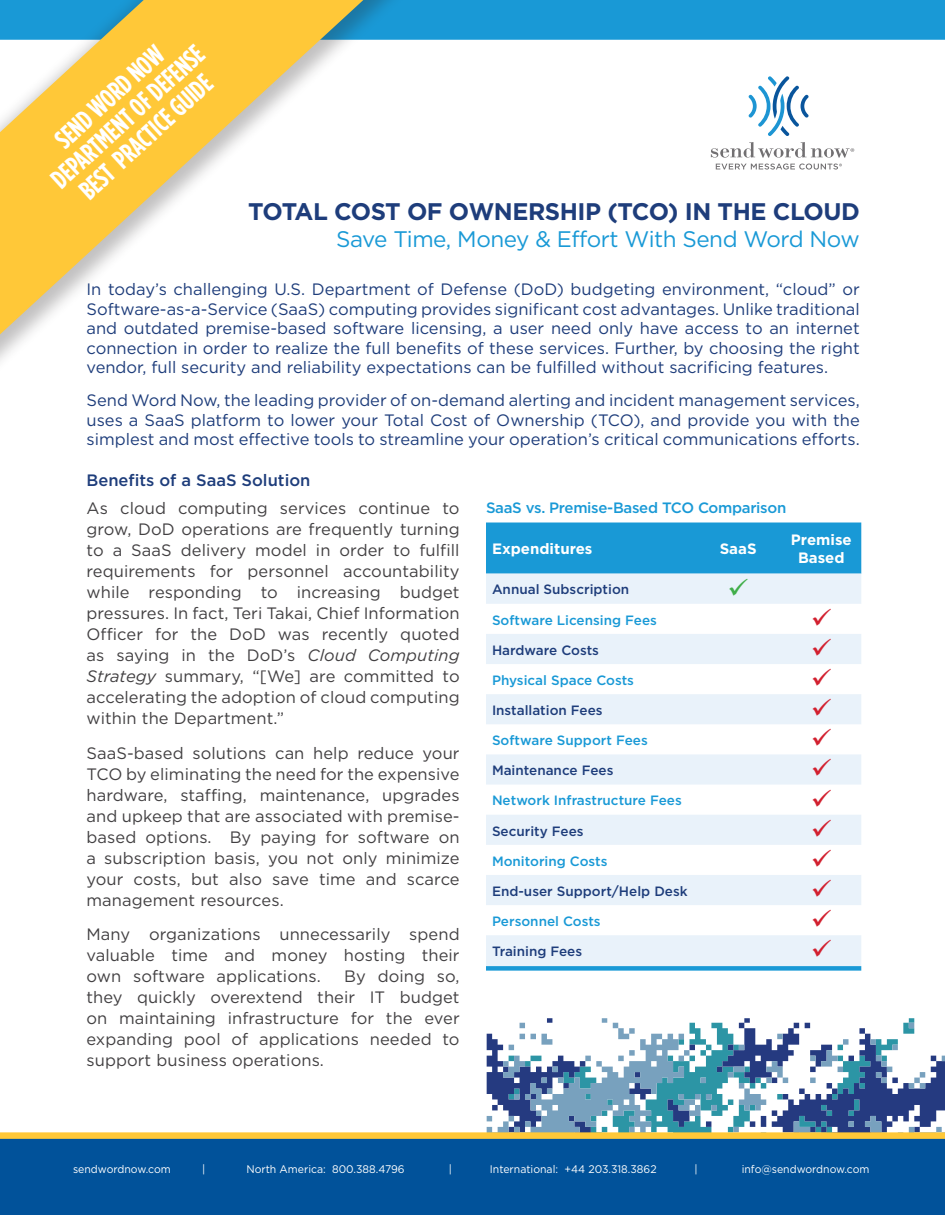
<style>
.page{position:relative;width:945px;height:1215px;background:#fff}
.page>*{position:absolute;margin:0;border:0;box-sizing:border-box;transform-origin:0 0}
.t1{font:700 27px/27px "Gotham Condensed";color:#fff;text-align:center}
.t2{font:700 24px "Gotham";letter-spacing:-.02em;color:#1e3d7b}
.t3{font:22.5px "Gotham";letter-spacing:-.02em;color:#1999d6}
.t4{font:16.5px/21px "Gotham";letter-spacing:.005em;color:#424042;text-align:justify}
.t5{font:16.5px/19.5px "Gotham";color:#1e3d7b;text-align:justify}
.t6{font:500 16.5px "Gotham";color:#1e3d7b}
.t7{font:500 15px "Gotham";letter-spacing:-.02em;color:#1999d6}
.t8{font:700 15px/18px "Gotham";color:#fff;text-align:center}
.t9{font:500 13.5px "Gotham";color:#1999d6}
.t10{font:500 13.5px "Gotham";color:#1e3d7b}
.t11{font:10.95px "Gotham";color:#fff;scale:.95 1}
.s1{font-style:italic}
</style>
<div class="page">
<svg style="left:487px;top:1018px;width:458px;height:114px"></svg>
<div style="left:0;top:0;width:945px;height:40px;background:#1999d6"></div>
<svg style="left:749px;top:76px;width:60px;height:60px"></svg>
<svg style="left:711px;top:142px;width:143px;height:16px"></svg>
<svg style="left:716px;top:164px;width:126px;height:6px"></svg>
<svg style="left:0;top:1132px;width:945px;height:7px;background:#f7c642"></svg>
<div style="left:0;top:1139px;width:945px;height:76px;background:#01529a"></div>
<svg style="left:686px;top:595px;width:175px;height:371px;fill:#ecf3fa"></svg>
<svg style="left:686px;top:966px;width:175px;height:5px"></svg>
<div style="left:0;top:0;width:686px;height:986px;background:#231f20;opacity:.28"></div>
<svg style="left:0;top:0;width:363px;height:334px"></svg>
<svg style="left:486px;top:523px;width:375px;height:72px;background:#57b3e0"></svg>
<svg style="left:813px;top:608px;width:18px;height:18px"></svg>
<svg style="left:813px;top:638px;width:18px;height:18px"></svg>
<svg style="left:813px;top:669px;width:18px;height:17px"></svg>
<svg style="left:813px;top:699px;width:18px;height:17px"></svg>
<svg style="left:813px;top:729px;width:18px;height:17px"></svg>
<svg style="left:813px;top:759px;width:18px;height:17px"></svg>
<svg style="left:813px;top:789px;width:18px;height:17px"></svg>
<svg style="left:813px;top:819px;width:18px;height:17px"></svg>
<svg style="left:813px;top:849px;width:18px;height:18px"></svg>
<svg style="left:813px;top:879px;width:18px;height:18px"></svg>
<svg style="left:813px;top:910px;width:18px;height:17px"></svg>
<svg style="left:813px;top:940px;width:18px;height:17px"></svg>
<h1 class="t1" style="left:27px;top:152px;width:199px;rotate:-42deg">SEND WORD NOW<br>DEPARTMENT OF DEFENSE<br>BEST PRACTICE GUIDE</h1>
<h2 class="t2" style="left:248px;top:198px;width:613px">TOTAL COST OF OWNERSHIP (TCO) IN THE CLOUD</h2>
<h3 class="t3" style="left:336px;top:227px;width:525px">Save Time, Money &amp; Effort With Send Word Now</h3>
<p class="t5" style="left:87px;top:280px;width:775px">In today’s challenging U.S. Department of Defense (DoD) budgeting environment, “cloud” or Software-as-a-Service (SaaS) computing provides significant cost advantages. Unlike traditional and outdated premise-based software licensing, a user need only have access to an internet connection in order to realize the full benefits of these services. Further, by choosing the right vendor, full security and reliability expectations can be fulfilled without sacrificing features.</p>
<p class="t5" style="left:87px;top:391px;width:775px">Send Word Now, the leading provider of on-demand alerting and incident management services, uses a SaaS platform to lower your Total Cost of Ownership (TCO), and provide you with the simplest and most effective tools to streamline your operation’s critical communications efforts.</p>
<p class="t6" style="left:87px;top:471px;width:225px">Benefits of a SaaS Solution</p>
<p class="t4" style="left:87px;top:498px;width:375px">As cloud computing services continue to grow, DoD operations are frequently turning to a SaaS delivery model in order to fulfill requirements for personnel accountability while responding to increasing budget pressures. In fact, Teri Takai, Chief Information Officer for the DoD was recently quoted as saying in the DoD’s <span class="s1">Cloud Computing Strategy</span> summary, “[We] are committed to accelerating the adoption of cloud computing within the Department.”</p>
<p class="t4" style="left:87px;top:742px;width:375px">SaaS-based solutions can help reduce your TCO by eliminating the need for the expensive hardware, staffing, maintenance, upgrades and upkeep that are associated with premise&shy;based options. By paying for software on a subscription basis, you not only minimize your costs, but also save time and scarce management resources.</p>
<p class="t4" style="left:87px;top:924px;width:375px">Many organizations unnecessarily spend valuable time and money hosting their own software applications.</p>
<p class="t4" style="left:87px;top:966px;width:375px;text-indent:258px">By doing so, they quickly overextend their IT budget on maintaining infrastructure for the ever expanding pool of applications needed to support business operations.</p>
<p class="t7" style="left:486px;top:500px;width:302px">SaaS vs. Premise-Based TCO Comparison</p>
<p class="t8" style="left:492px;top:540px;width:102px">Expenditures</p>
<p class="t8" style="left:720px;top:540px;width:38px">SaaS</p>
<p class="t8" style="left:791px;top:531px;width:62px">Premise<br>Based</p>
<p class="t10" style="left:492px;top:582px;width:139px">Annual Subscription</p>
<p class="t9" style="left:492px;top:612px;width:166px">Software Licensing Fees</p>
<p class="t10" style="left:492px;top:642px;width:109px">Hardware Costs</p>
<p class="t9" style="left:492px;top:672px;width:144px">Physical Space Costs</p>
<p class="t10" style="left:492px;top:703px;width:112px">Installation Fees</p>
<p class="t9" style="left:492px;top:733px;width:157px">Software Support Fees</p>
<p class="t10" style="left:492px;top:763px;width:123px">Maintenance Fees</p>
<p class="t9" style="left:492px;top:793px;width:191px">Network Infrastructure Fees</p>
<p class="t10" style="left:492px;top:823px;width:93px">Security Fees</p>
<p class="t9" style="left:492px;top:853px;width:117px">Monitoring Costs</p>
<p class="t10" style="left:492px;top:883px;width:197px">End-user Support/Help Desk</p>
<p class="t9" style="left:492px;top:913px;width:110px">Personnel Costs</p>
<p class="t10" style="left:492px;top:944px;width:92px">Training Fees</p>
<p class="t11" style="left:73px;top:1163px;width:104px">sendwordnow.com</p>
<p class="t11" style="left:202px;top:1163px;width:5px">|</p>
<p class="t11" style="left:246px;top:1163px;width:168px">North America: 800.388.4796</p>
<p class="t11" style="left:449px;top:1163px;width:5px">|</p>
<p class="t11" style="left:490px;top:1163px;width:177px">International: +44 203.318.3862</p>
<p class="t11" style="left:694px;top:1163px;width:5px">|</p>
<p class="t11" style="left:742px;top:1163px;width:136px">info@sendwordnow.com</p>
</div>
